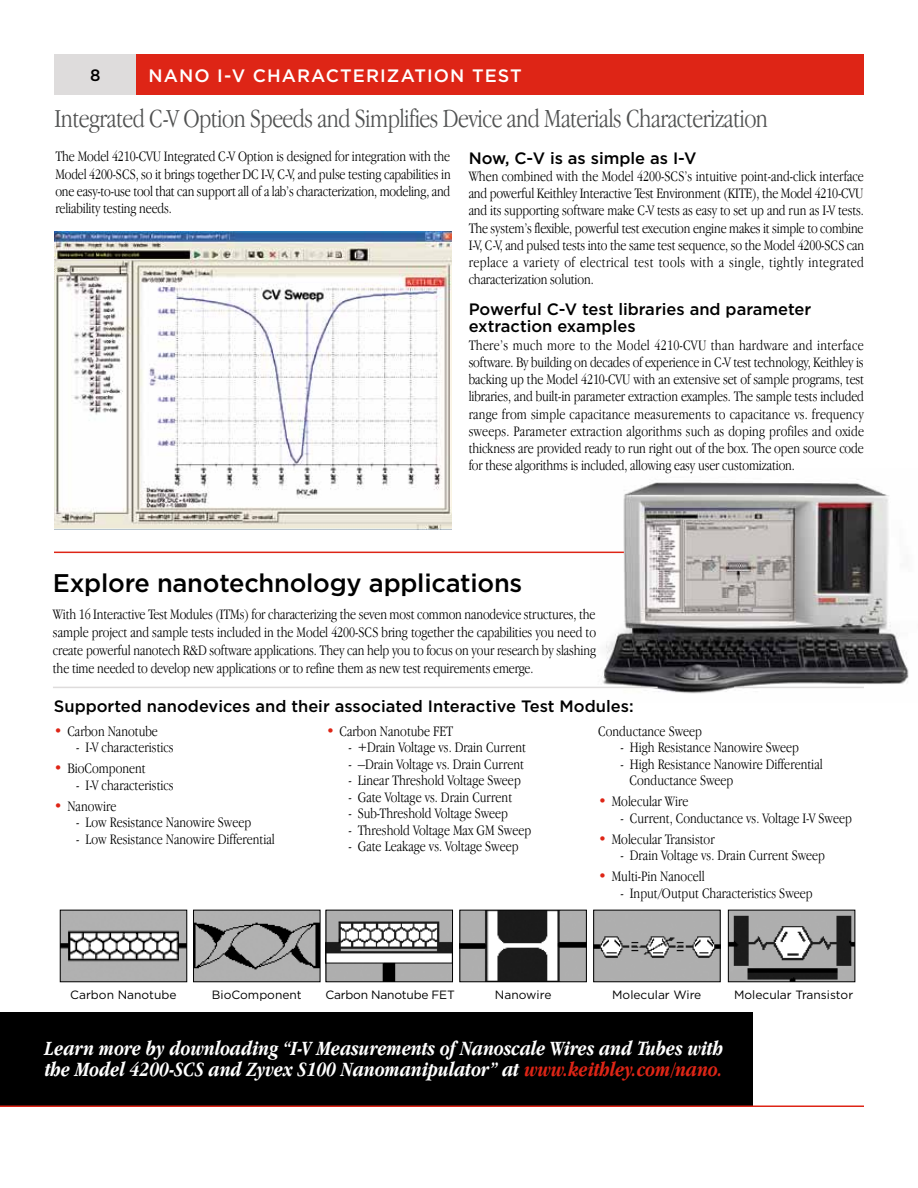
<style>
.page{position:relative;width:918px;height:1188px;background:#fff}
.page>*{position:absolute;margin:0;border:0;box-sizing:border-box;transform-origin:0 0}
.t1{font:300 condensed 27px "Garamond IT Cby BT";letter-spacing:-.02em;color:#505151}
.t2{font:500 25.5px "Gotham";letter-spacing:-.01em;color:#000}
.t3{font:italic 700 condensed 21px/21px "Garamond IT Cby BT";color:#fff}
.t4{font:500 18px "Gotham";letter-spacing:.2em;color:#fff}
.t5{font:500 16.5px/17.2px "Gotham";color:#000}
.t6{font:300 condensed 15px/17.2px "Garamond IT Cby BT";color:#000;text-align:justify}
.t7{font:12px "Gotham";color:#000}
.t8{font:12px "Gotham";letter-spacing:-.02em;color:#000}
.s1{color:#de2516}
</style>
<div class="page">
<img style="left:590px;top:479px;width:319px;height:215px">
<div style="left:0;top:1012px;width:752px;height:95px;background:#000"></div>
<img style="left:62px;top:912px;width:123px;height:68px">
<div style="left:60px;top:910px;width:127px;height:72px;border:1px solid #000"></div>
<img style="left:328px;top:912px;width:123px;height:68px">
<div style="left:326px;top:910px;width:127px;height:72px;border:1px solid #000"></div>
<img style="left:595px;top:912px;width:123px;height:68px">
<div style="left:593px;top:910px;width:127px;height:72px;border:1px solid #000"></div>
<img style="left:730px;top:912px;width:123px;height:68px">
<div style="left:728px;top:910px;width:127px;height:72px;border:1px solid #000"></div>
<img style="left:462px;top:912px;width:123px;height:68px">
<div style="left:460px;top:910px;width:127px;height:72px;border:1px solid #000"></div>
<img style="left:195px;top:912px;width:123px;height:68px">
<div style="left:193px;top:910px;width:127px;height:72px;border:1px solid #000"></div>
<hr style="left:53px;top:687px;width:605px;height:1px;background:#dedcdc">
<hr style="left:734px;top:687px;width:130px;height:1px;background:#dedcdc">
<hr style="left:54px;top:552px;width:570px;height:1px;background:#de2516">
<hr style="left:0;top:1106px;width:864px;height:1px;background:#de2516">
<div style="left:135px;top:54px;width:729px;height:40px;background:#de2516"></div>
<div style="left:55px;top:54px;width:81px;height:40px;background:#dedcdc"></div>
<img style="left:54px;top:231px;width:398px;height:299px">
<p class="t5" style="left:90px;top:66px;width:12px">8</p>
<p class="t4" style="left:148px;top:65px;width:149px">nano I-V charac</p>
<p class="t4" style="left:340px;top:65px;width:24px">teri</p>
<p class="t4" style="left:387px;top:65px;width:98px">zation Tes</p>
<p class="t4" style="left:510px;top:65px;width:13px">t</p>
<h1 class="t1" style="left:55px;top:103px;width:715px">Integrated C-V Option Speeds and Simplifies Device and Materials Characterization</h1>
<p class="t6" style="left:55px;top:148px;width:397px">The Model 4210-CVU Integrated C-V Option is designed for integration with the Model 4200-SCS, so it brings together DC I-V, C-V, and pulse testing capabilities in one easy-to-use tool that can support all of a lab’s characterization, modeling, and reliability testing needs.</p>
<p class="t5" style="left:469px;top:149px;width:230px">Now, C-V is as simple as I-V</p>
<p class="t6" style="left:469px;top:167px;width:397px">When combined with the Model 4200-SCS’s intuitive point-and-click interface and powerful Keithley Interactive Test Environment (KITE), the Model 4210-CVU and its supporting software make C-V tests as easy to set up and run as I-V tests.<br>The system’s flexible, powerful test execution engine makes it simple to combine I-V, C-V, and pulsed tests into the same test sequence, so the Model 4200-SCS can replace a variety of electrical test tools with a single, tightly integrated characterization solution.</p>
<p class="t5" style="left:469px;top:300px;width:344px">Powerful C-V test libraries and parameter extraction examples</p>
<p class="t6" style="left:469px;top:336px;width:397px">There’s much more to the Model 4210-CVU than hardware and interface software. By building on decades of experience in C-V test technology, Keithley is backing up the Model 4210-CVU with an extensive set of sample programs, test libraries, and built-in parameter extraction examples. The sample tests included range from simple capacitance measurements to capacitance vs. frequency sweeps. Parameter extraction algorithms such as doping profiles and oxide thickness are provided ready to run right out of the box. The open source code for these algorithms is included, allowing easy user customization.</p>
<h2 class="t2" style="left:53px;top:568px;width:471px">Explore nanotechnology applications</h2>
<p class="t6" style="left:53px;top:605px;width:545px;line-height:18px">With 16 Interactive Test Modules (ITMs) for characterizing the seven most common nanodevice structures, the sample project and sample tests included in the Model 4200-SCS bring together the capabilities you need to create powerful nanotech R&amp;D software applications. They can help you to focus on your research by slashing the time needed to develop new applications or to refine them as new test requirements emerge.</p>
<p class="t5" style="left:54px;top:697px;width:581px">Supported nanodevices and their associated Interactive Test Modules:</p>
<p class="t6" style="left:54px;top:722px;width:106px"><span class="s1">•</span> Carbon Nanotube</p>
<p class="t6" style="left:76px;top:739px;width:99px">- I-V characteristics</p>
<p class="t6" style="left:54px;top:760px;width:93px"><span class="s1">•</span> BioComponent</p>
<p class="t6" style="left:76px;top:776px;width:99px">- I-V characteristics</p>
<p class="t6" style="left:54px;top:797px;width:64px"><span class="s1">•</span> Nanowire</p>
<p class="t6" style="left:76px;top:814px;width:177px">- Low Resistance Nanowire Sweep</p>
<p class="t6" style="left:76px;top:830px;width:200px">- Low Resistance Nanowire Differential</p>
<p class="t6" style="left:326px;top:722px;width:129px"><span class="s1">•</span> Carbon Nanotube FET</p>
<p class="t6" style="left:348px;top:739px;width:179px">- +Drain Voltage vs. Drain Current</p>
<p class="t6" style="left:348px;top:755px;width:177px">- –Drain Voltage vs. Drain Current</p>
<p class="t6" style="left:348px;top:772px;width:174px">- Linear Threshold Voltage Sweep</p>
<p class="t6" style="left:348px;top:788px;width:165px">- Gate Voltage vs. Drain Current</p>
<p class="t6" style="left:348px;top:805px;width:161px">- Sub-Threshold Voltage Sweep</p>
<p class="t6" style="left:348px;top:821px;width:184px">- Threshold Voltage Max GM Sweep</p>
<p class="t6" style="left:348px;top:838px;width:172px">- Gate Leakage vs. Voltage Sweep</p>
<p class="t6" style="left:598px;top:722px;width:105px">Conductance Sweep</p>
<p class="t6" style="left:621px;top:739px;width:180px">- High Resistance Nanowire Sweep</p>
<p class="t6" style="left:630px;top:756px;width:195px;line-height:16.5px;text-indent:-9px">- High Resistance Nanowire Differential<br>Conductance Sweep</p>
<p class="t6" style="left:598px;top:793px;width:92px"><span class="s1">•</span> Molecular Wire</p>
<p class="t6" style="left:621px;top:809px;width:233px">- Current, Conductance vs. Voltage I-V Sweep</p>
<p class="t6" style="left:598px;top:830px;width:118px"><span class="s1">•</span> Molecular Transistor</p>
<p class="t6" style="left:621px;top:847px;width:206px">- Drain Voltage vs. Drain Current Sweep</p>
<p class="t6" style="left:598px;top:868px;width:108px"><span class="s1">•</span> Multi-Pin Nanocell</p>
<p class="t6" style="left:621px;top:884px;width:194px">- Input/Output Characteristics Sweep</p>
<p class="t7" style="left:70px;top:988px;width:108px">Carbon Nanotube</p>
<p class="t7" style="left:212px;top:988px;width:91px">BioComponent</p>
<p class="t8" style="left:326px;top:988px;width:131px">Carbon Nanotube FET</p>
<p class="t7" style="left:495px;top:988px;width:58px">Nanowire</p>
<p class="t7" style="left:612px;top:988px;width:91px">Molecular Wire</p>
<p class="t7" style="left:734px;top:988px;width:121px">Molecular Transistor</p>
<h3 class="t3" style="left:45px;top:1038px;width:680px">Learn more by downloading “I-V Measurements of Nanoscale Wires and Tubes with the Model 4200-SCS and Zyvex S100 Nanomanipulator” at <span class="s1">www.keithley.com/nano.</span></h3>
</div>
